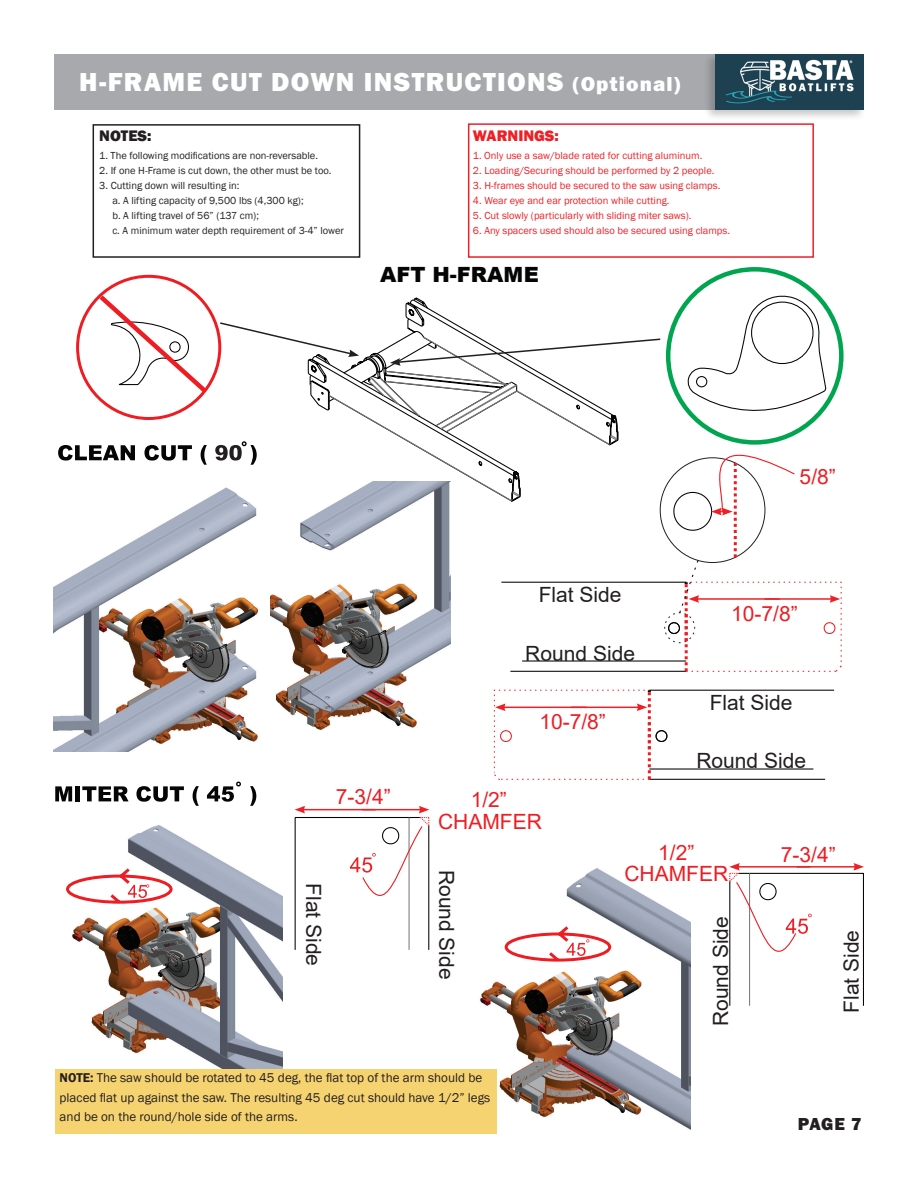
<style>
.page{position:relative;width:918px;height:1188px;background:#fff}
.page>*{position:absolute;margin:0;border:0;box-sizing:border-box;transform-origin:0 0}
.t1{font:27px "Franklin Gothic URW Hea";letter-spacing:.05em;color:#fff}
.t2{font:21px "Arial";color:#231f20}
.t3{font:21px/21.8px "Arial";color:#ee1d23;text-align:center}
.t4{font:900 21px "Arial";color:#040504}
.t5{font:18px "Franklin Gothic URW Hea";color:#231f20}
.t6{font:800 15.75px "Franklin Gothic";color:#ee2026}
.t7{font:800 15.75px "Franklin Gothic";color:#231f20}
.t8{font:13.05px/19.5px "Franklin Gothic";color:#231f20}
.t9{font:10.5px "Franklin Gothic";color:#ee2026}
.t10{font:10.5px "Franklin Gothic";color:#231f20}
.s1{font-size:21px}
.s2{font-weight:600}
</style>
<div class="page">
<img style="left:68px;top:800px;width:214px;height:269px">
<div style="left:54px;top:54px;width:661px;height:56px;background:#a8a9ad"></div>
<div style="left:703px;top:51px;width:163px;height:70px;background:#231f20;opacity:.25"></div>
<img style="left:715px;top:54px;width:149px;height:56px">
<img style="left:480px;top:868px;width:211px;height:262px">
<svg style="left:110px;top:292px;width:717px;height:122px"></svg>
<div style="left:76px;top:275px;width:145px;height:145px;border:3px solid #ee1d23;border-radius:50%"></div>
<svg style="left:95px;top:291px;width:116px;height:106px"></svg>
<svg style="left:58px;top:445px;width:77px;height:16px"></svg>
<svg style="left:144px;top:445px;width:48px;height:16px"></svg>
<svg style="left:201px;top:445px;width:6px;height:20px"></svg>
<svg style="left:55px;top:786px;width:17px;height:15px"></svg>
<div style="left:75px;top:786px;width:5px;height:15px;background:#040504"></div>
<svg style="left:82px;top:786px;width:47px;height:15px"></svg>
<svg style="left:136px;top:786px;width:48px;height:16px"></svg>
<svg style="left:193px;top:786px;width:6px;height:20px"></svg>
<svg style="left:207px;top:782px;width:34px;height:20px"></svg>
<svg style="left:250px;top:786px;width:6px;height:20px"></svg>
<hr style="left:510px;top:671px;width:176px;height:1px;background:#040504">
<hr style="left:501px;top:582px;width:185px;height:1px;background:#040504">
<hr style="left:649px;top:779px;width:176px;height:1px;background:#040504">
<hr style="left:649px;top:690px;width:185px;height:1px;background:#040504">
<svg style="left:309px;top:411px;width:310px;height:91px"></svg>
<img style="left:270px;top:482px;width:180px;height:248px">
<img style="left:53px;top:487px;width:205px;height:265px">
<div style="left:93px;top:124px;width:267px;height:134px;border:2px solid #231f20"></div>
<div style="left:468px;top:123px;width:346px;height:135px;border:2px solid #ee2026"></div>
<svg style="left:521px;top:424px;width:321px;height:248px"></svg>
<svg style="left:493px;top:689px;width:321px;height:92px"></svg>
<svg style="left:215px;top:441px;width:42px;height:24px"></svg>
<svg style="left:66px;top:865px;width:108px;height:41px"></svg>
<svg style="left:503px;top:923px;width:110px;height:41px"></svg>
<svg style="left:218px;top:297px;width:444px;height:114px"></svg>
<div style="left:55px;top:1069px;width:442px;height:64px;background:#f6d371"></div>
<svg style="left:294px;top:806px;width:136px;height:144px"></svg>
<svg style="left:729px;top:863px;width:135px;height:143px"></svg>
<p class="t1" style="left:79px;top:64px;width:603px">H-FRAME CUT DOWN INSTRUCTIONS <span class="s1">(Optional)</span></p>
<p class="t7" style="left:99px;top:126px;width:54px">NOTES:</p>
<p class="t10" style="left:99px;top:149px;width:220px">1. The following modifications are non-reversable.</p>
<p class="t10" style="left:99px;top:164px;width:234px">2. If one H-Frame is cut down, the other must be too.</p>
<p class="t10" style="left:99px;top:179px;width:142px">3. Cutting down will resulting in:</p>
<p class="t10" style="left:112px;top:194px;width:193px">a. A lifting capacity of 9,500 lbs (4,300 kg);</p>
<p class="t10" style="left:112px;top:209px;width:148px">b. A lifting travel of 56” (137 cm);</p>
<p class="t10" style="left:112px;top:224px;width:233px">c. A minimum water depth requirement of 3-4” lower</p>
<p class="t6" style="left:473px;top:126px;width:87px">WARNINGS:</p>
<p class="t9" style="left:473px;top:149px;width:231px">1. Only use a saw/blade rated for cutting aluminum.</p>
<p class="t9" style="left:473px;top:164px;width:243px">2. Loading/Securing should be performed by 2 people.</p>
<p class="t9" style="left:473px;top:179px;width:249px">3. H-frames should be secured to the saw using clamps.</p>
<p class="t9" style="left:473px;top:194px;width:198px">4. Wear eye and ear protection while cutting.</p>
<p class="t9" style="left:473px;top:209px;width:220px">5. Cut slowly (particularly with sliding miter saws).</p>
<p class="t9" style="left:473px;top:224px;width:259px">6. Any spacers used should also be secured using clamps.</p>
<h2 class="t4" style="left:380px;top:259px;width:160px">AFT H-FRAME</h2>
<h2 class="t2" style="left:539px;top:580px;width:84px">Flat Side</h2>
<h2 class="t2" style="left:525px;top:639px;width:111px">Round Side</h2>
<h2 class="t3" style="left:539px;top:710px;width:68px">10-7/8”</h2>
<h2 class="t3" style="left:800px;top:466px;width:38px">5/8”</h2>
<h2 class="t3" style="left:731px;top:602px;width:68px">10-7/8”</h2>
<h2 class="t2" style="left:710px;top:688px;width:84px">Flat Side</h2>
<h2 class="t2" style="left:696px;top:746px;width:111px">Round Side</h2>
<h2 class="t3" style="left:336px;top:786px;width:56px">7-3/4”</h2>
<h2 class="t3" style="left:438px;top:789px;width:105px">1/2”<br>CHAMFER</h2>
<h2 class="t2" style="left:328px;top:883px;width:84px;rotate:90deg">Flat Side</h2>
<h2 class="t2" style="left:461px;top:870px;width:111px;rotate:90deg">Round Side</h2>
<p class="t8" style="left:60px;top:1068px;width:432px"><span class="s2">NOTE:</span> The saw should be rotated to 45 deg, the flat top of the arm should be placed flat up against the saw. The resulting 45 deg cut should have 1/2” legs and be on the round/hole side of the arms.</p>
<h2 class="t3" style="left:658px;top:842px;width:38px">1/2”</h2>
<h2 class="t3" style="left:781px;top:843px;width:56px">7-3/4”</h2>
<h2 class="t3" style="left:624px;top:863px;width:105px">CHAMFER</h2>
<h2 class="t2" style="left:706px;top:1026px;width:111px;rotate:-90deg">Round Side</h2>
<h2 class="t2" style="left:837px;top:1013px;width:84px;rotate:-90deg">Flat Side</h2>
<p class="t5" style="left:798px;top:1113px;width:66px">PAGE 7</p>
</div>
